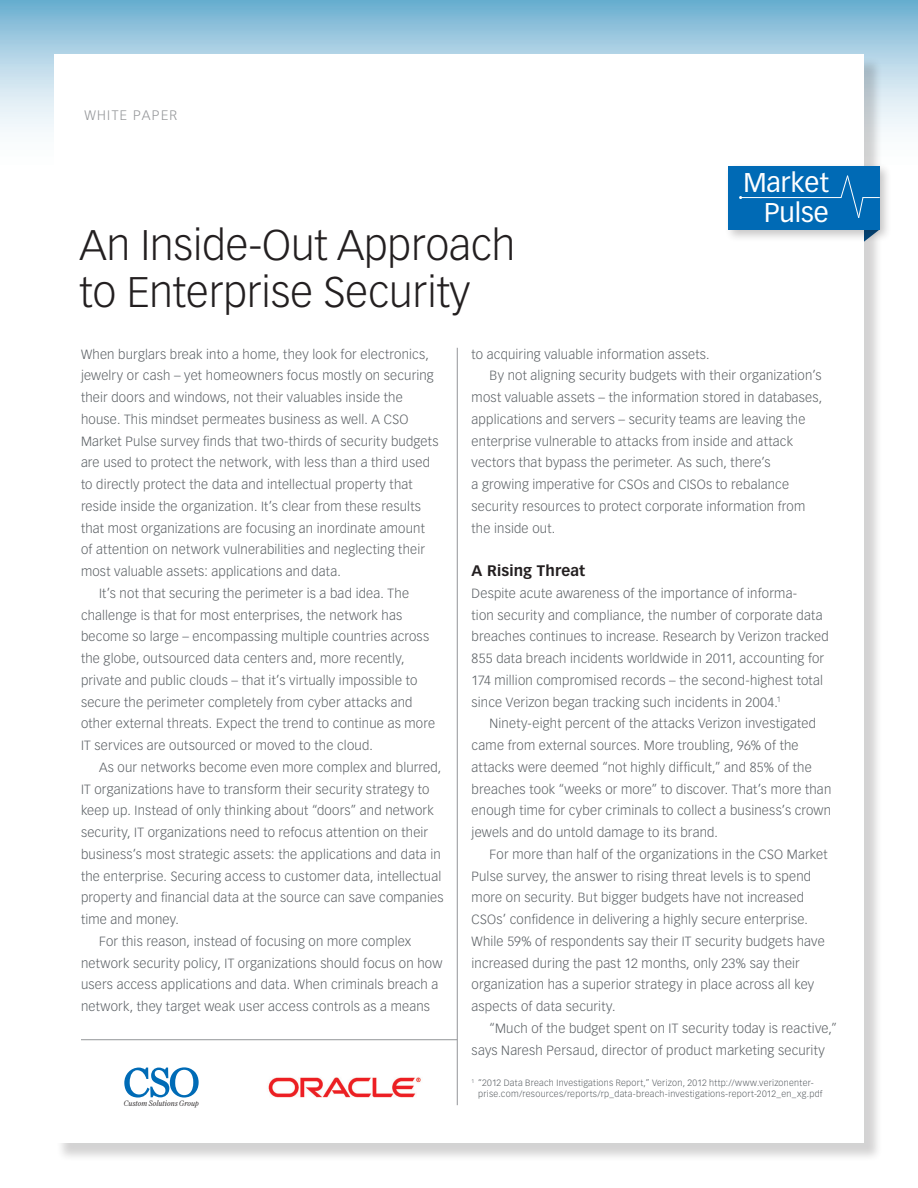
<style>
.page{position:relative;width:918px;height:1188px;background:#fff}
.page>*{position:absolute;margin:0;border:0;box-sizing:border-box;transform-origin:0 0}
.t1{font:300 42px/46.5px "Vectora LH";color:#231f20}
.t2{font:26.7px "Vectora LH";color:#fff}
.t3{font:700 15px "Vectora LH";letter-spacing:.01em;color:#231f20}
.t4{font:300 13.5px "Vectora LH";letter-spacing:.1em;color:#939598}
.t5{font:300 13.2px/21.8px "Vectora LH";letter-spacing:.015em;color:#5d6266}
.t6{font:300 9px/10.5px "Vectora LH";letter-spacing:.03em;color:#5d6266}
.t7{font:italic 300 8.1px "Farnham Display";color:#231f20}
</style>
<div class="page">
<svg style="left:0;top:0;width:918px;height:132px;background:#96c5dd"></svg>
<div style="left:56px;top:56px;width:827px;height:1106px;background:#231f20;opacity:.2"></div>
<div style="left:54px;top:54px;width:810px;height:1089px;background:#fff"></div>
<hr style="left:457px;top:348px;width:1px;height:757px;background:#939598">
<div style="left:725px;top:163px;width:168px;height:79px;background:#231f20;opacity:.25"></div>
<div style="left:728px;top:166px;width:152px;height:64px;background:#006ab5"></div>
<hr style="left:741px;top:197px;width:100px;height:1px;background:#fff">
<svg style="left:840px;top:175px;width:40px;height:43px"></svg>
<hr style="left:81px;top:1039px;width:376px;height:1px;background:#939598">
<svg style="left:124px;top:1067px;width:75px;height:31px"></svg>
<img style="left:268px;top:1077px;width:153px;height:21px">
<p class="t4" style="left:84px;top:108px;width:95px">WHITE PAPER</p>
<p class="t2" style="left:743px;top:167px;width:87px">Market</p>
<p class="t2" style="left:764px;top:196px;width:66px">Pulse</p>
<p class="t1" style="left:80px;top:223px;width:437px">An Inside-Out Approach to Enterprise Security</p>
<p class="t5" style="left:472px;top:343px;width:240px">to acquiring valuable information assets.</p>
<p class="t5" style="left:472px;top:365px;width:352px;text-indent:18px">By not aligning security budgets with their organization’s most valuable assets – the information stored in databases, applications and servers – security teams are leaving the enterprise vulnerable to attacks from inside and attack vectors that bypass the perimeter. As such, there’s<br>a growing imperative for CSOs and CISOs to rebalance security resources to protect corporate information from the inside out.</p>
<p class="t3" style="left:472px;top:562px;width:115px">A Rising Threat</p>
<p class="t5" style="left:472px;top:582px;width:359px">Despite acute awareness of the importance of informa-<br>tion security and compliance, the number of corporate data breaches continues to increase. Research by Verizon tracked 855 data breach incidents worldwide in 2011, accounting for 174 million compromised records – the second-highest total since Verizon began tracking such incidents in 2004.<sup>1</sup></p>
<p class="t5" style="left:472px;top:713px;width:361px;text-indent:18px">Ninety-eight percent of the attacks Verizon investigated came from external sources. More troubling, 96% of the attacks were deemed “not highly difficult,” and 85% of the breaches took “weeks or more” to discover. That’s more than enough time for cyber criminals to collect a business’s crown jewels and do untold damage to its brand.</p>
<p class="t5" style="left:472px;top:843px;width:358px;text-indent:18px">For more than half of the organizations in the CSO Market Pulse survey, the answer to rising threat levels is to spend more on security. But bigger budgets have not increased CSOs’ confidence in delivering a highly secure enterprise.<br>While 59% of respondents say their IT security budgets have increased during the past 12 months, only 23% say their organization has a superior strategy in place across all key aspects of data security.</p>
<p class="t5" style="left:472px;top:1017px;width:367px;text-indent:18px">“Much of the budget spent on IT security today is reactive,” says Naresh Persaud, director of product marketing security</p>
<p class="t5" style="left:81px;top:343px;width:359px">When burglars break into a home, they look for electronics, jewelry or cash – yet homeowners focus mostly on securing their doors and windows, not their valuables inside the house. This mindset permeates business as well. A CSO Market Pulse survey finds that two-thirds of security budgets are used to protect the network, with less than a third used to directly protect the data and intellectual property that reside inside the organization. It’s clear from these results that most organizations are focusing an inordinate amount of attention on network vulnerabilities and neglecting their most valuable assets: applications and data.</p>
<p class="t5" style="left:81px;top:582px;width:356px;text-indent:18px">It’s not that securing the perimeter is a bad idea. The challenge is that for most enterprises, the network has become so large – encompassing multiple countries across the globe, outsourced data centers and, more recently, private and public clouds – that it’s virtually impossible to secure the perimeter completely from cyber attacks and other external threats. Expect the trend to continue as more IT services are outsourced or moved to the cloud.</p>
<p class="t5" style="left:81px;top:756px;width:364px;text-indent:18px">As our networks become even more complex and blurred, IT organizations have to transform their security strategy to keep up. Instead of only thinking about “doors” and network security, IT organizations need to refocus attention on their business’s most strategic assets: the applications and data in the enterprise. Securing access to customer data, intellectual property and financial data at the source can save companies time and money.</p>
<p class="t5" style="left:81px;top:930px;width:363px;text-indent:18px">For this reason, instead of focusing on more complex network security policy, IT organizations should focus on how users access applications and data. When criminals breach a network, they target weak user access controls as a means</p>
<p class="t7" style="left:124px;top:1099px;width:77px">Custom Solutions Group</p>
<p class="t6" style="left:478px;top:1078px;width:346px;text-indent:-7px"><sup>1</sup> “2012 Data Breach Investigations Report,” Verizon, 2012 http://www.verizonenter&shy;prise.com/resources/reports/rp_data-breach-investigations-report-2012_en_xg.pdf</p>
</div>
